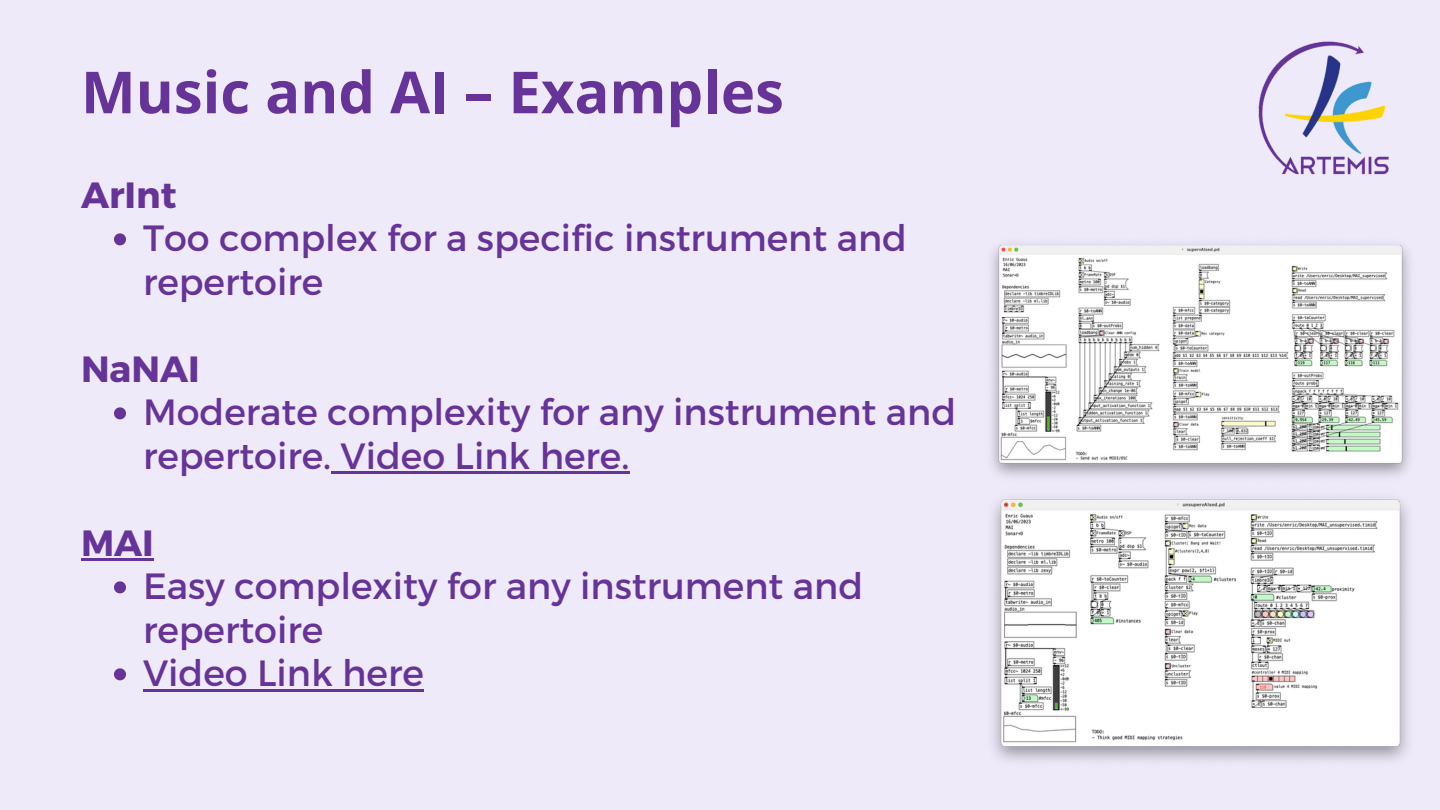
<style>
.page{position:relative;width:1440px;height:810px;background:#efeaf9}
.page>*{position:absolute;margin:0;border:0;box-sizing:border-box;transform-origin:0 0}
.t1{font:700 58px "Open Sans";color:#663398}
.t2{font:36.5px/43.5px "Montserrat";color:#663398}
.t3{font:700 36.5px "Montserrat";color:#663398}
</style>
<div class="page">
<img style="left:1258px;top:41px;width:131px;height:134px">
<svg style="left:114px;top:233px;width:12px;height:12px"></svg>
<svg style="left:114px;top:407px;width:12px;height:12px"></svg>
<hr style="left:331px;top:471px;width:298px;height:3px;background:#663398">
<hr style="left:81px;top:558px;width:73px;height:3px;background:#663398">
<svg style="left:114px;top:581px;width:12px;height:12px"></svg>
<svg style="left:114px;top:668px;width:12px;height:12px"></svg>
<hr style="left:143px;top:689px;width:281px;height:3px;background:#663398">
<img style="left:991px;top:243px;width:419px;height:518px">
<p class="t1" style="left:81px;top:51px;width:704px">Music and AI – Examples</p>
<p class="t3" style="left:81px;top:171px;width:97px">ArInt</p>
<p class="t2" style="left:143px;top:215px;width:766px">Too complex for a specific instrument and repertoire</p>
<p class="t3" style="left:81px;top:345px;width:120px">NaNAI</p>
<p class="t2" style="left:143px;top:389px;width:815px">Moderate complexity for any instrument and repertoire. Video Link here.</p>
<p class="t3" style="left:81px;top:519px;width:74px">MAI</p>
<p class="t2" style="left:143px;top:563px;width:722px">Easy complexity for any instrument and repertoire</p>
<p class="t2" style="left:143px;top:650px;width:282px">Video Link here</p>
</div>
